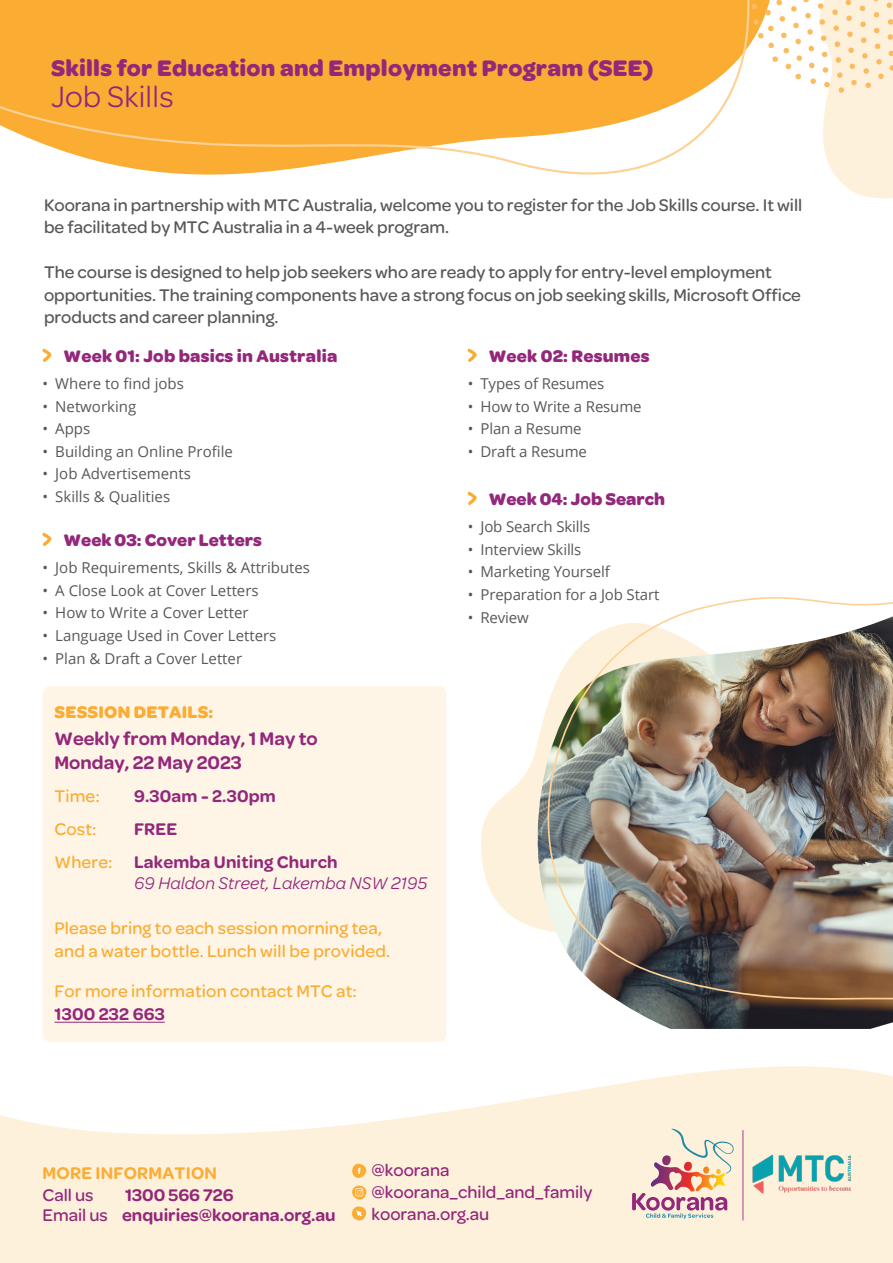
<style>
.page{position:relative;width:893px;height:1263px;background:#fff}
.page>*{position:absolute;margin:0;border:0;box-sizing:border-box;transform-origin:0 0}
.t1{font:31.5px "Omnes";letter-spacing:.01em;color:#93287b}
.t2{font:700 24px "Omnes";letter-spacing:.01em;color:#93287b}
.t3{font:600 19.5px "Omnes";color:#93287b}
.Body{font:500 18px/22.5px "Omnes";color:#57585a}
.t4{font:500 18px "Omnes";letter-spacing:.01em;color:#fbac33}
.t5{font:600 18px "Omnes";letter-spacing:.01em;color:#93287b}
.Paragraph_Style_4{font:700 18px "Omnes";letter-spacing:.01em;color:#93287b}
.t6{font:500 18px/22.2px "Omnes";color:#93287b}
.t7{font:italic 18px "Omnes";letter-spacing:.01em;color:#93287b}
.t8{font:600 18px "Omnes";letter-spacing:.015em;color:#fbac33}
.t9{font:700 18px "Omnes";letter-spacing:.015em;color:#fbac33}
.Body_Bullet{font:15px "Open Sans";color:#57585a}
.s1{font-weight:500;color:#fbac33}
.s2{font-weight:500}
</style>
<div class="page">
<div style="left:43px;top:686px;width:403px;height:356px;background:#fef5e7;border-radius:9px"></div>
<svg style="left:42px;top:348px;width:9px;height:14px"></svg>
<svg style="left:42px;top:532px;width:9px;height:14px"></svg>
<svg style="left:467px;top:348px;width:10px;height:14px"></svg>
<svg style="left:467px;top:491px;width:10px;height:14px"></svg>
<svg style="left:481px;top:746px;width:56px;height:182px;fill:#fef1dc"></svg>
<svg style="left:854px;top:0;width:39px;height:199px;background:#fdeed6"></svg>
<svg style="left:0;top:0;width:854px;height:192px"></svg>
<img style="left:543px;top:597px;width:350px;height:432px">
<svg style="left:0;top:1066px;width:893px;height:197px;fill:#fef1dc"></svg>
<svg style="left:352px;top:1163px;width:15px;height:15px"></svg>
<svg style="left:352px;top:1206px;width:14px;height:15px"></svg>
<svg style="left:352px;top:1185px;width:15px;height:15px"></svg>
<hr style="left:742px;top:1130px;width:1px;height:90px;background:#a33d8b">
<svg style="left:632px;top:1129px;width:102px;height:90px;background:#e6cac0"></svg>
<hr style="left:55px;top:1022px;width:110px;height:1px;background:#93287b">
<img style="left:752px;top:1149px;width:98px;height:52px">
<p class="t2" style="left:51px;top:54px;width:604px">Skills for Education and Employment Program (SEE)</p>
<p class="t1" style="left:51px;top:79px;width:124px">Job Skills</p>
<p class="Body" style="left:44px;top:194px;width:760px">Koorana in partnership with MTC Australia, welcome you to register for the Job Skills course. It will be facilitated by MTC Australia in a 4-week program.</p>
<p class="Body" style="left:44px;top:261px;width:758px">The course is designed to help job seekers who are ready to apply for entry-level employment opportunities. The training components have a strong focus on job seeking skills, Microsoft Office products and career planning.</p>
<p class="Paragraph_Style_4" style="left:64px;top:346px;width:275px">Week 01: Job basics in Australia</p>
<p class="Body_Bullet" style="left:43px;top:373px;width:143px">• Where to find jobs</p>
<p class="Body_Bullet" style="left:43px;top:396px;width:95px">• Networking</p>
<p class="Body_Bullet" style="left:43px;top:418px;width:49px">• Apps</p>
<p class="Body_Bullet" style="left:43px;top:441px;width:192px">• Building an Online Profile</p>
<p class="Body_Bullet" style="left:43px;top:464px;width:150px">• Job Advertisements</p>
<p class="Body_Bullet" style="left:43px;top:486px;width:129px">• Skills &amp; Qualities</p>
<p class="Paragraph_Style_4" style="left:64px;top:530px;width:200px">Week 03: Cover Letters</p>
<p class="Body_Bullet" style="left:43px;top:557px;width:269px">• Job Requirements, Skills &amp; Attributes</p>
<p class="Body_Bullet" style="left:43px;top:580px;width:218px">• A Close Look at Cover Letters</p>
<p class="Body_Bullet" style="left:43px;top:603px;width:208px">• How to Write a Cover Letter</p>
<p class="Body_Bullet" style="left:43px;top:625px;width:235px">• Language Used in Cover Letters</p>
<p class="Body_Bullet" style="left:43px;top:648px;width:201px">• Plan &amp; Draft a Cover Letter</p>
<p class="t9" style="left:55px;top:702px;width:160px">SESSION DETAILS:</p>
<p class="t3" style="left:55px;top:727px;width:265px">Weekly from Monday, 1 May to</p>
<p class="t3" style="left:55px;top:751px;width:189px">Monday, 22 May 2023</p>
<p class="t4" style="left:55px;top:786px;width:47px">Time:</p>
<p class="t5" style="left:134px;top:786px;width:143px">9.30am - 2.30pm</p>
<p class="t4" style="left:55px;top:819px;width:44px">Cost:</p>
<p class="t5" style="left:134px;top:819px;width:45px">FREE</p>
<p class="t5" style="left:55px;top:852px;width:285px"><span class="s1">Where:</span> Lakemba Uniting Church</p>
<p class="t7" style="left:134px;top:873px;width:295px">69 Haldon Street, Lakemba NSW 2195</p>
<p class="t4" style="left:55px;top:918px;width:329px">Please bring to each session morning tea,</p>
<p class="t4" style="left:55px;top:940px;width:337px">and a water bottle. Lunch will be provided.</p>
<p class="t4" style="left:55px;top:981px;width:304px">For more information contact MTC at:</p>
<p class="t5" style="left:55px;top:1003px;width:112px">1300 232 663</p>
<p class="Paragraph_Style_4" style="left:489px;top:346px;width:162px">Week 02: Resumes</p>
<p class="Body_Bullet" style="left:468px;top:373px;width:138px">• Types of Resumes</p>
<p class="Body_Bullet" style="left:468px;top:396px;width:175px">• How to Write a Resume</p>
<p class="Body_Bullet" style="left:468px;top:418px;width:115px">• Plan a Resume</p>
<p class="Body_Bullet" style="left:468px;top:441px;width:121px">• Draft a Resume</p>
<p class="Paragraph_Style_4" style="left:489px;top:489px;width:178px">Week 04: Job Search</p>
<p class="Body_Bullet" style="left:468px;top:516px;width:124px">• Job Search Skills</p>
<p class="Body_Bullet" style="left:468px;top:539px;width:115px">• Interview Skills</p>
<p class="Body_Bullet" style="left:468px;top:562px;width:144px">• Marketing Yourself</p>
<p class="Body_Bullet" style="left:468px;top:584px;width:193px">• Preparation for a Job Start</p>
<p class="Body_Bullet" style="left:468px;top:607px;width:63px">• Review</p>
<p class="t8" style="left:43px;top:1162px;width:176px">MORE INFORMATION</p>
<p class="t6" style="left:43px;top:1184px;width:53px">Call us</p>
<p class="t5" style="left:125px;top:1185px;width:110px">1300 566 726</p>
<p class="t5" style="left:43px;top:1204px;width:295px"><span class="s2">Email us</span> enquiries@koorana.org.au</p>
<p class="t6" style="left:372px;top:1159px;width:222px">@koorana @koorana_child_and_family</p>
<p class="t6" style="left:372px;top:1203px;width:119px">koorana.org.au</p>
</div>
